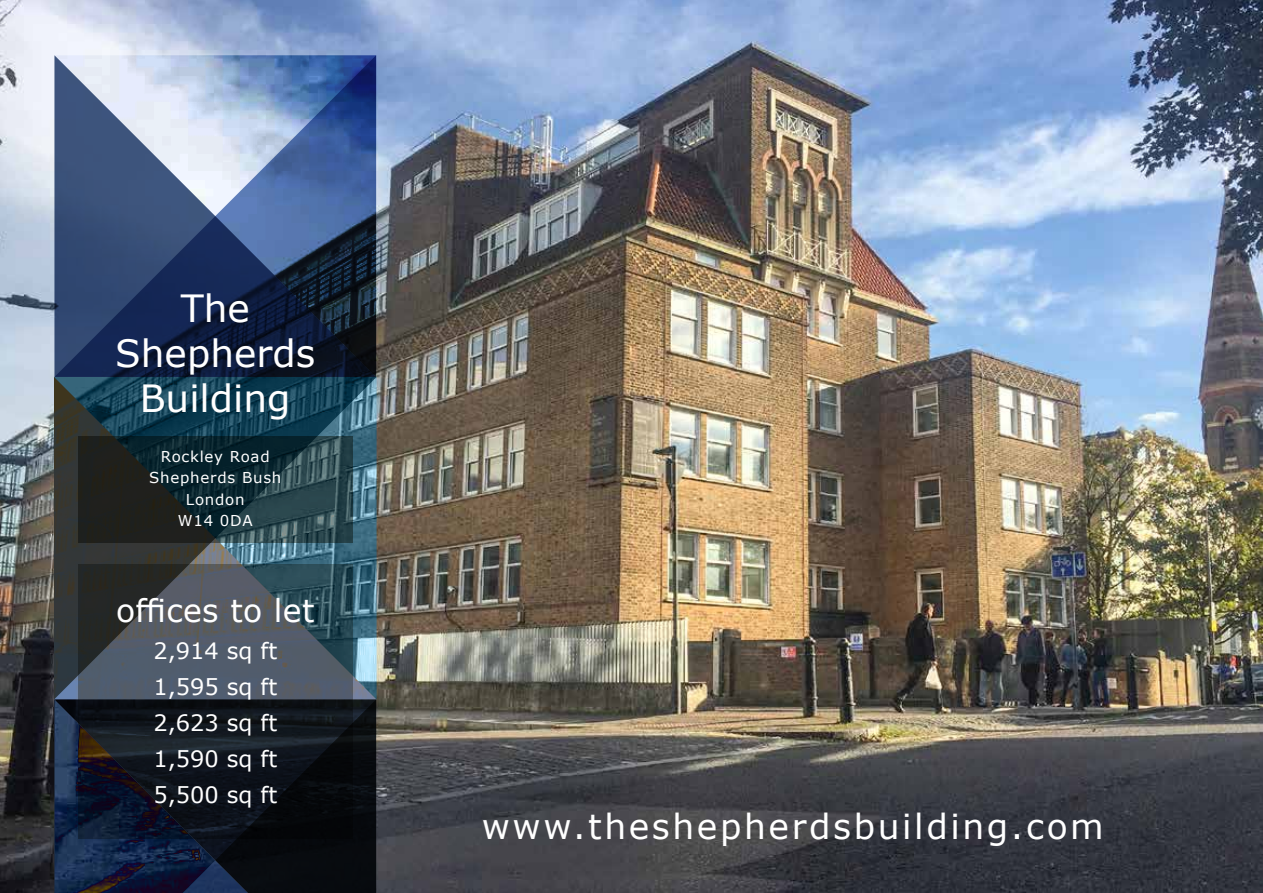
<style>
.page{position:relative;width:1263px;height:893px;background:#fff}
.page>*{position:absolute;margin:0;border:0;box-sizing:border-box;transform-origin:0 0}
.t1{font:37.5px/45px "Verdana";color:#fff;text-align:center}
.t2{font:34.5px "Verdana";letter-spacing:.075em;color:#fff}
.t3{font:31.5px "Verdana";letter-spacing:.01em;color:#fff}
.t4{font:22.5px/36.2px "Verdana";color:#fff;text-align:justify}
.t5{font:15px/21.5px "Verdana";letter-spacing:.05em;color:#fff;text-align:center}
</style>
<div class="page">
<img style="left:0;top:0;width:1263px;height:893px">
<svg style="left:54px;top:377px;width:323px;height:322px"></svg>
<svg style="left:54px;top:55px;width:322px;height:322px"></svg>
<svg style="left:54px;top:699px;width:322px;height:194px"></svg>
<svg style="left:78px;top:565px;width:274px;height:274px"></svg>
<svg style="left:78px;top:437px;width:274px;height:106px"></svg>
<h1 class="t1" style="left:115px;top:286px;width:202px">The<br>Shepherds<br>Building</h1>
<p class="t5" style="left:149px;top:446px;width:134px">Rockley Road<br>Shepherds Bush<br>London<br>W14 0DA</p>
<h3 class="t3" style="left:116px;top:589px;width:200px">offices to let</h3>
<p class="t4" style="left:153px;top:632px;width:125px">2,914 sq ft 1,595 sq ft 2,623 sq ft 1,590 sq ft 5,500 sq ft</p>
<h2 class="t2" style="left:482px;top:803px;width:623px">www.theshepherdsbuilding.com</h2>
</div>
